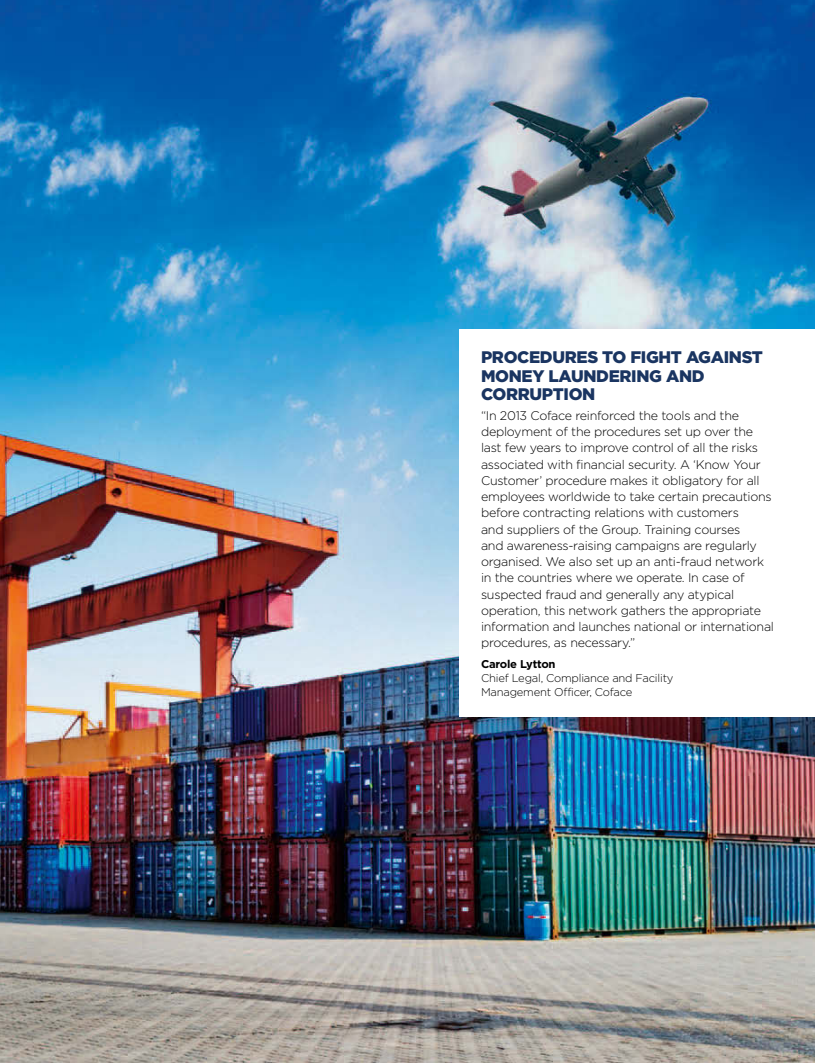
<style>
.page{position:relative;width:815px;height:1063px;background:#fff}
.page>*{position:absolute;margin:0;border:0;box-sizing:border-box;transform-origin:0 0}
.t1{font:900 16.75px/18.5px "Gotham";letter-spacing:-.02em;color:#1a3561}
.t2{font:300 12.5px/16.2px "Gotham";letter-spacing:-.02em;color:#000}
.t3{font:300 11.25px/13.8px "Gotham";letter-spacing:-.02em;color:#000}
.t4{font:700 11.25px "Gotham";letter-spacing:-.02em;color:#000}
</style>
<div class="page">
<img style="left:0;top:0;width:815px;height:1063px">
<div style="left:460px;top:330px;width:355px;height:387px;background:#fff"></div>
<h1 class="t1" style="left:481px;top:348px;width:280px">PROCEDURES TO FIGHT AGAINST<br>MONEY LAUNDERING AND -CORRUPTION</h1>
<p class="t2" style="left:481px;top:407px;width:295px">“I n 2013 Coface reinforced the tools and the deployment of the procedures set up over the last few years to improve control of all the risks associated with financial security. A ‘Know Your Customer’ procedure makes it obligatory for all employees worldwide to take certain precautions before contracting relations with customers<br>and suppliers of the Group. Training courses<br>and awareness-raising campaigns are regularly organised. We also set up an anti-fraud network in the countries where we operate. I n case of suspected fraud and generally any atypical operation, this network gathers the appropriate information and launches national or international procedures, as necessary.”</p>
<p class="t4" style="left:481px;top:658px;width:76px">Carole Lytton</p>
<p class="t3" style="left:481px;top:671px;width:194px">Chief Legal, Compliance and Facility<br>Management Officer, Coface</p>
</div>
